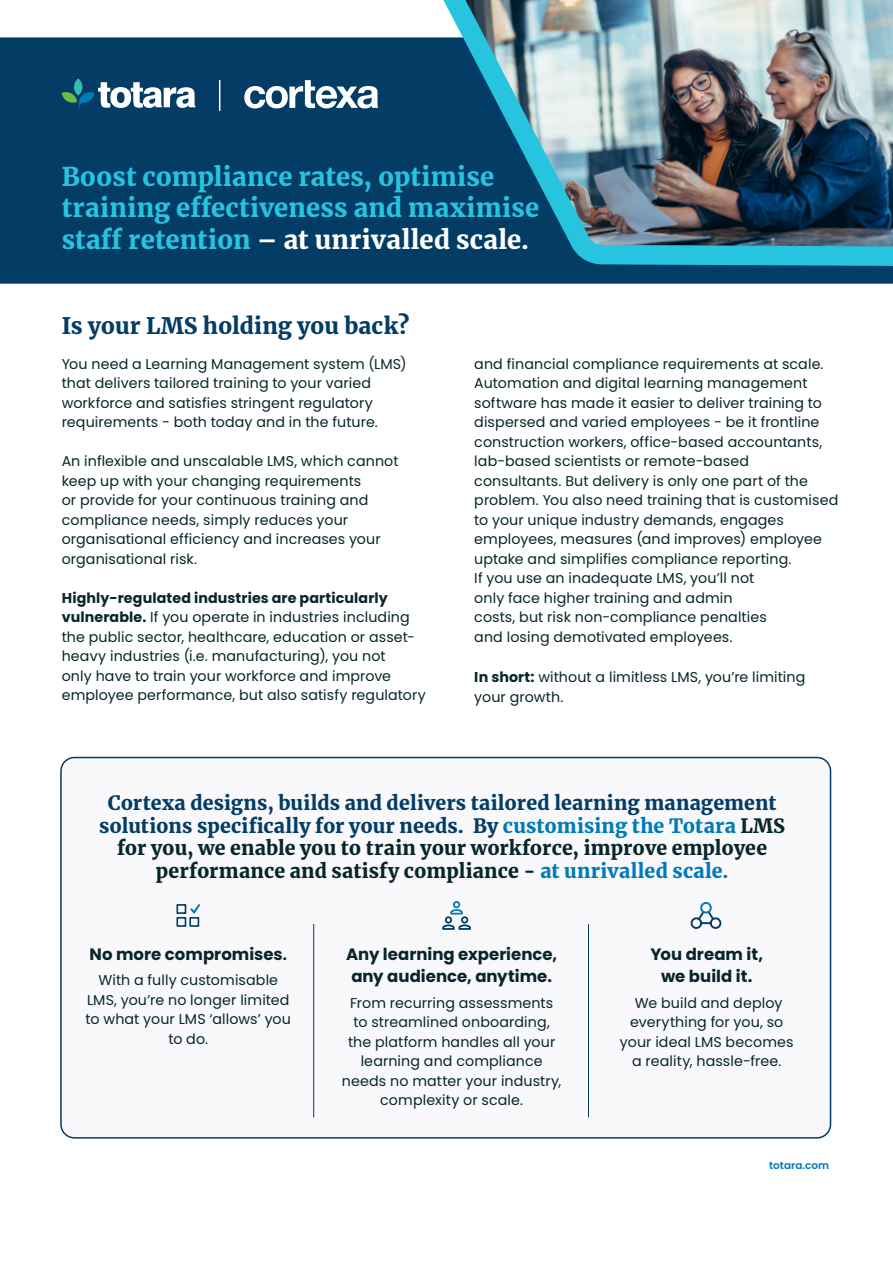
<style>
.page{position:relative;width:893px;height:1263px;background:#fff}
.page>*{position:absolute;margin:0;border:0;box-sizing:border-box;transform-origin:0 0}
.t1{font:900 25.5px/31.5px "Merriweather";letter-spacing:.01em;color:#27c4df}
.t2{font:900 22.5px "Merriweather";color:#033c65}
.t3{font:900 19.5px/22.5px "Merriweather";letter-spacing:.01em;color:#033c65;text-align:center}
.t4{font:700 16.5px/22.5px "Poppins";color:#07262a;text-align:center}
.t5{font:14.25px/19.5px "Poppins";letter-spacing:.005em;color:#07262a}
.t6{font:600 10.5px "Poppins";color:#007ab8}
.s1{color:#fff}
.s2{font-weight:700}
.s3{color:#007ab8}
.s4{color:#07262a}
.s5{font-size:15px}
</style>
<div class="page">
<div style="left:0;top:37px;width:893px;height:247px;background:#033c65"></div>
<img style="left:319px;top:0;width:574px;height:280px">
<div style="left:61px;top:757px;width:769px;height:381px;background:#f9f9fc;border-radius:14px"></div>
<div style="left:60px;top:757px;width:771px;height:381px;border:2px solid #033c65;border-radius:14px"></div>
<svg style="left:176px;top:904px;width:24px;height:23px"></svg>
<svg style="left:442px;top:908px;width:29px;height:22px"></svg>
<div style="left:453px;top:901px;width:7px;height:7px;border:2px solid #007ab8;border-radius:50%"></div>
<svg style="left:690px;top:910px;width:32px;height:19px"></svg>
<div style="left:700px;top:902px;width:12px;height:11px;border:2px solid #007ab8;border-radius:50%"></div>
<hr style="left:313px;top:924px;width:1px;height:193px;background:#033c65">
<hr style="left:588px;top:924px;width:1px;height:193px;background:#033c65">
<svg style="left:74px;top:78px;width:8px;height:17px"></svg>
<svg style="left:62px;top:82px;width:134px;height:28px"></svg>
<hr style="left:219px;top:80px;width:1px;height:31px;background:#fff">
<svg style="left:244px;top:80px;width:134px;height:28px"></svg>
<h1 class="t1" style="left:62px;top:160px;width:479px">Boost compliance rates, optimise training effectiveness and maximise staff retention <span class="s1">– at unrivalled scale.</span></h1>
<h2 class="t2" style="left:62px;top:310px;width:349px">Is your LMS holding you back?</h2>
<p class="t5" style="left:62px;top:354px;width:347px">You need a Learning Management system (LMS) that delivers tailored training to your varied workforce and satisfies stringent regulatory requirements - both today and in the future.</p>
<p class="t5" style="left:62px;top:452px;width:338px">An inflexible and unscalable LMS, which cannot keep up with your changing requirements<br>or provide for your continuous training and compliance needs, simply reduces your organisational efficiency and increases your organisational risk.</p>
<p class="t5" style="left:62px;top:588px;width:366px"><span class="s2">Highly-regulated industries are particularly vulnerable.</span> If you operate in industries including the public sector, healthcare, education or asset&shy;heavy industries (i.e. manufacturing), you not<br>only have to train your workforce and improve employee performance, but also satisfy regulatory</p>
<p class="t5" style="left:474px;top:354px;width:366px">and financial compliance requirements at scale.<br>Automation and digital learning management software has made it easier to deliver training to dispersed and varied employees - be it frontline construction workers, office-based accountants, lab-based scientists or remote-based consultants. But delivery is only one part of the problem. You also need training that is customised to your unique industry demands, engages employees, measures (and improves) employee uptake and simplifies compliance reporting.<br>If you use an inadequate LMS, you’ll not<br>only face higher training and admin<br>costs, but risk non-compliance penalties<br>and losing demotivated employees.</p>
<p class="t5" style="left:474px;top:667px;width:333px"><span class="s2">In short:</span> without a limitless LMS, you’re limiting your growth.</p>
<p class="t3" style="left:99px;top:791px;width:687px">Cortexa designs, builds and delivers tailored learning management solutions specifically for your needs. By <span class="s3">customising the Totara</span> <span class="s4">LMS for you, we enable you to train your workforce, improve employee performance and satisfy compliance -</span> <span class="s3">at unrivalled scale.</span></p>
<p class="t4" style="left:90px;top:943px;width:199px">No more compromises<span class="s5">.</span></p>
<p class="t5" style="left:86px;top:970px;width:207px;text-align:center">With a fully customisable<br>LMS, you’re no longer limited to what your LMS ‘allows’ you to do.</p>
<p class="t4" style="left:346px;top:943px;width:213px">Any learning experience, any audience, anytime.</p>
<p class="t5" style="left:342px;top:993px;width:221px;text-align:center">From recurring assessments to streamlined onboarding, the platform handles all your learning and compliance needs no matter your industry, complexity or scale.</p>
<p class="t4" style="left:650px;top:943px;width:114px">You dream it, we build it.</p>
<p class="t5" style="left:620px;top:993px;width:175px;text-align:center">We build and deploy everything for you, so your ideal LMS becomes a reality, hassle-free.</p>
<p class="t6" style="left:769px;top:1159px;width:62px">totara.com</p>
</div>
